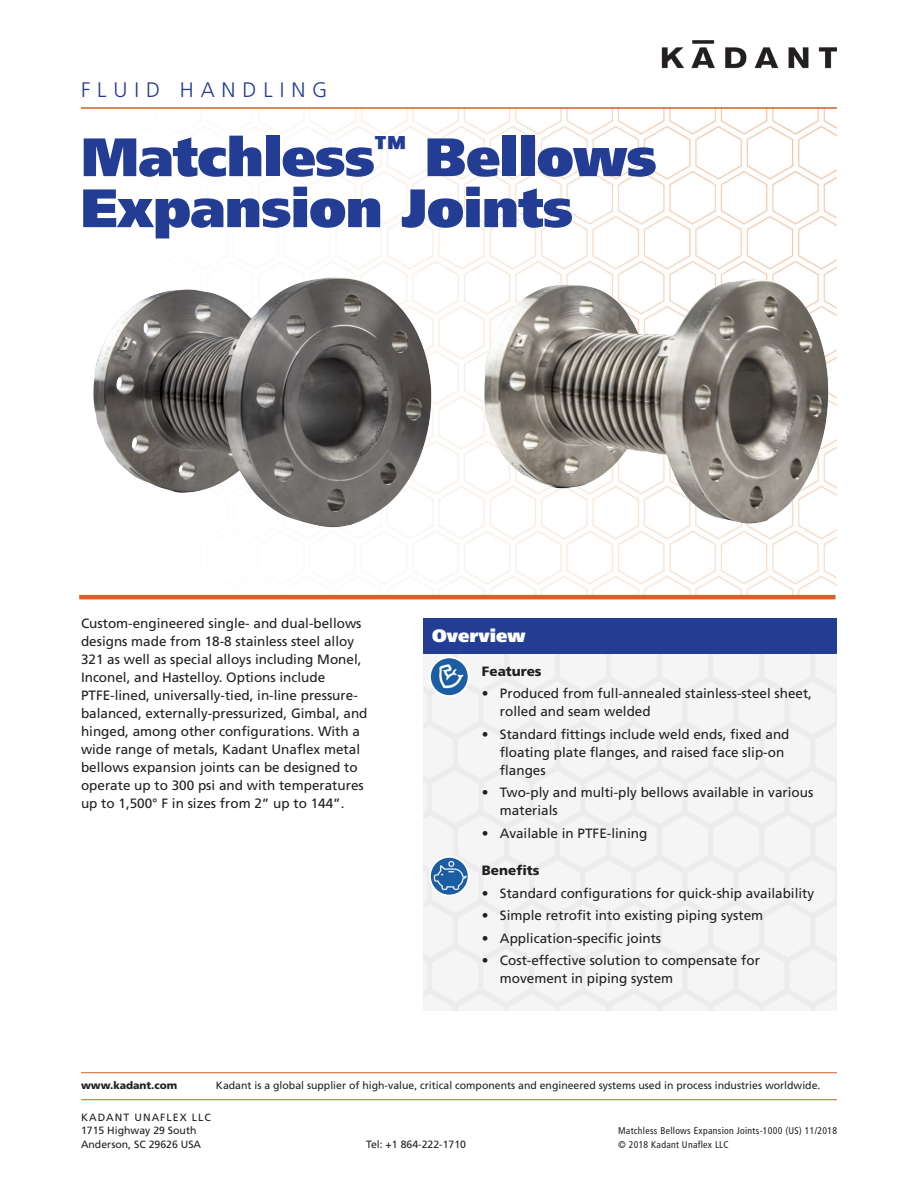
<style>
.page{position:relative;width:918px;height:1188px;background:#fff}
.page>*{position:absolute;margin:0;border:0;box-sizing:border-box;transform-origin:0 0}
.KADANT_BROCHURE_TITL{font:900 54px "Frutiger";letter-spacing:-.01em;color:#233d95}
.KADANT_BROCHURE_UNIT{font:300 21px "Frutiger";letter-spacing:.33em;color:#233d95}
.KADANT_BROCHURE_SIDE{font:900 18px "Frutiger";color:#fff}
.KADANT_BROCHURE_BODY{font:13.5px/18px "Frutiger";color:#231f20}
.KADANT_BROCHURE_BULL{font:13.5px/18px "Frutiger";color:#231f20}
.KADANT_BROCHURE_BULL-2{font:900 13.5px "Frutiger";color:#231f20}
.KADANT_BROCHURE_BOIL{font:10.5px "Frutiger LT Std";color:#231f20}
.KADANT_BROCHURE_BOIL-2{font:10.5px "Frutiger LT Std";letter-spacing:.1em;color:#231f20}
.KADANT_BROCHURE_BOIL-3{font:900 10.5px "Frutiger LT Std";color:#231f20}
.KADANT_BROCHURE_BOIL-4{font:condensed 9.75px "Frutiger LT Std";letter-spacing:.03em;color:#231f20}
</style>
<div class="page">
<img style="left:81px;top:109px;width:756px;height:486px">
<img style="left:662px;top:40px;width:175px;height:28px">
<hr style="left:81px;top:107px;width:756px;height:2px;background:#d66127">
<hr style="left:79px;top:595px;width:757px;height:4px;background:#d66127">
<img style="left:423px;top:653px;width:414px;height:358px">
<div style="left:423px;top:618px;width:414px;height:35px;background:#233d95"></div>
<hr style="left:81px;top:1099px;width:756px;height:1px;background:#d66127">
<hr style="left:81px;top:1072px;width:756px;height:1px;background:#d66127">
<img style="left:85px;top:235px;width:361px;height:328px">
<img style="left:430px;top:657px;width:39px;height:39px;border-radius:19px">
<div style="left:429px;top:656px;width:41px;height:41px;border:2px solid #fff;border-radius:50%"></div>
<img style="left:430px;top:857px;width:39px;height:39px;border-radius:19px">
<div style="left:429px;top:856px;width:41px;height:41px;border:2px solid #fff;border-radius:50%"></div>
<img style="left:469px;top:221px;width:368px;height:328px">
<p class="KADANT_BROCHURE_UNIT" style="left:81px;top:78px;width:248px">FLUID HANDLING</p>
<p class="KADANT_BROCHURE_TITL" style="left:81px;top:124px;width:577px">Matchless<sup>™</sup> Bellows</p>
<p class="KADANT_BROCHURE_TITL" style="left:81px;top:175px;width:493px">Expansion Joints</p>
<p class="KADANT_BROCHURE_BODY" style="left:81px;top:614px;width:288px">Custom-engineered single- and dual-bellows designs made from 18-8 stainless steel alloy 321 as well as special alloys including Monel, Inconel, and Hastelloy. Options include PTFE-lined, universally-tied, in-line pressure&shy;balanced, externally-pressurized, Gimbal, and hinged, among other configurations. With a wide range of metals, Kadant Unaflex metal bellows expansion joints can be designed to operate up to 300 psi and with temperatures up to 1,500° F in sizes from 2” up to 144”.</p>
<p class="KADANT_BROCHURE_SIDE" style="left:432px;top:625px;width:95px">Overview</p>
<p class="KADANT_BROCHURE_BULL-2" style="left:482px;top:663px;width:61px">Features</p>
<p class="KADANT_BROCHURE_BULL" style="left:500px;top:685px;width:314px;text-indent:-18px">• Produced from full-annealed stainless-steel sheet, rolled and seam welded</p>
<p class="KADANT_BROCHURE_BULL" style="left:500px;top:725px;width:291px;text-indent:-18px">• Standard fittings include weld ends, fixed and floating plate flanges, and raised face slip-on flanges</p>
<p class="KADANT_BROCHURE_BULL" style="left:500px;top:784px;width:315px;text-indent:-18px">• Two-ply and multi-ply bellows available in various materials</p>
<p class="KADANT_BROCHURE_BULL" style="left:482px;top:824px;width:167px">• Available in PTFE-lining</p>
<p class="KADANT_BROCHURE_BULL-2" style="left:482px;top:863px;width:59px">Benefits</p>
<p class="KADANT_BROCHURE_BULL" style="left:482px;top:884px;width:334px">• Standard configurations for quick-ship availability</p>
<p class="KADANT_BROCHURE_BULL" style="left:482px;top:907px;width:283px">• Simple retrofit into existing piping system</p>
<p class="KADANT_BROCHURE_BULL" style="left:482px;top:929px;width:181px">• Application-specific joints</p>
<p class="KADANT_BROCHURE_BULL" style="left:500px;top:952px;width:262px;text-indent:-18px">• Cost-effective solution to compensate for movement in piping system</p>
<p class="KADANT_BROCHURE_BOIL-3" style="left:81px;top:1079px;width:98px">www.kadant.com</p>
<p class="KADANT_BROCHURE_BOIL" style="left:216px;top:1079px;width:606px">Kadant is a global supplier of high-value, critical components and engineered systems used in process industries worldwide.</p>
<p class="KADANT_BROCHURE_BOIL-2" style="left:81px;top:1111px;width:131px">KADANT UNAFLEX LLC</p>
<p class="KADANT_BROCHURE_BOIL" style="left:81px;top:1125px;width:117px">1715 Highway 29 South</p>
<p class="KADANT_BROCHURE_BOIL-4" style="left:618px;top:1125px;width:221px">Matchless Bellows Expansion Joints-1000 (US) 11/2018</p>
<p class="KADANT_BROCHURE_BOIL" style="left:81px;top:1138px;width:122px">Anderson, SC 29626 USA</p>
<p class="KADANT_BROCHURE_BOIL" style="left:366px;top:1138px;width:102px">Tel: +1 864-222-1710</p>
<p class="KADANT_BROCHURE_BOIL-4" style="left:618px;top:1139px;width:112px">© 2018 Kadant Unaflex LLC</p>
</div>
